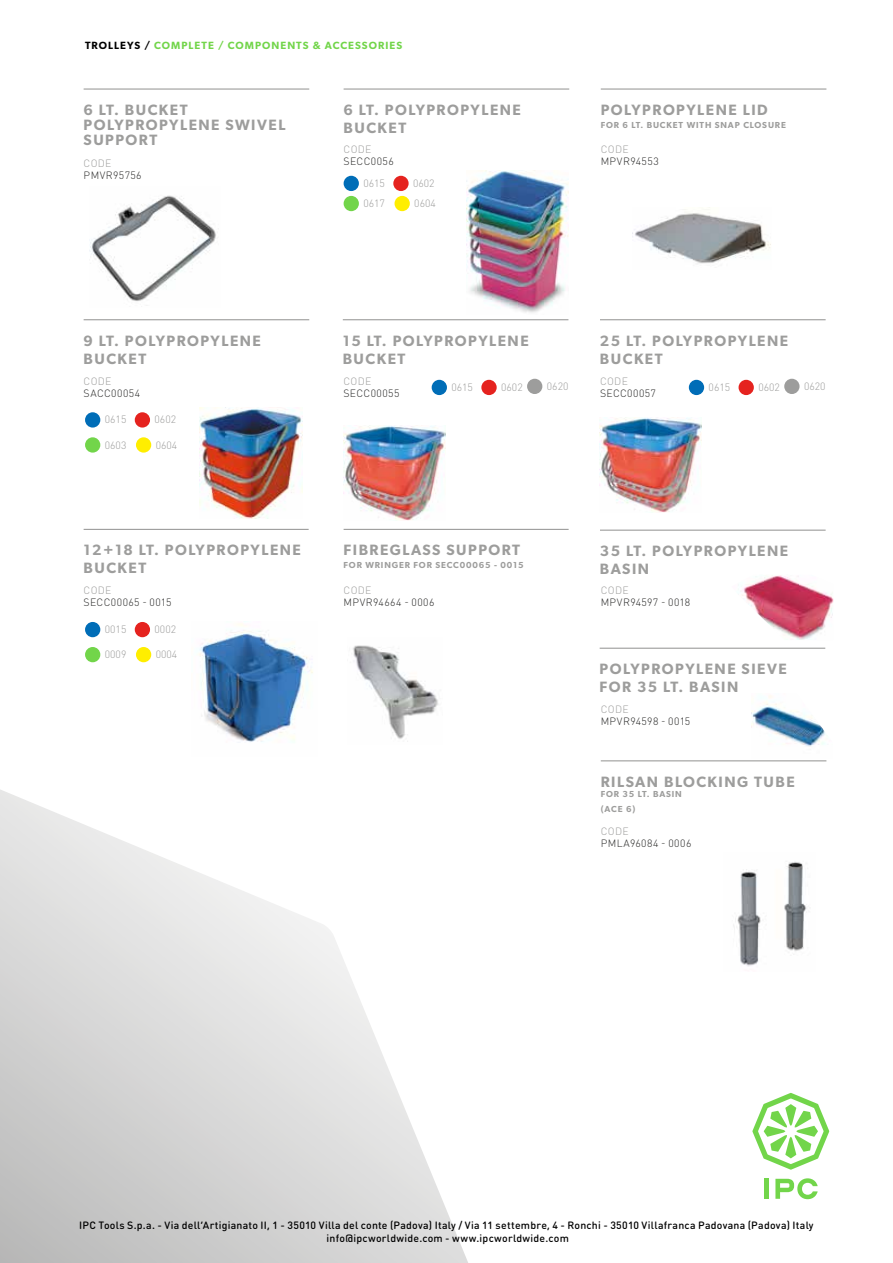
<style>
.page{position:relative;width:893px;height:1263px;background:#fff}
.page>*{position:absolute;margin:0;border:0;box-sizing:border-box;transform-origin:0 0}
.t1{font:600 15px/18px "Gibson";letter-spacing:.1em;color:#9d9d9c}
.t2{font:500 10.5px/12.6px "DIN Round Pro";letter-spacing:.02em;color:#000;text-align:center}
.t3{font:300 10.5px "DIN Round Pro";letter-spacing:.04em;color:#282827}
.t4{font:300 10.5px "DIN Round Pro";color:#9d9d9c}
.t5{font:600 10.5px "Gibson";letter-spacing:.1em;color:#72d54a}
.t6{font:600 8.7px/15px "Gibson";letter-spacing:.1em;color:#9d9d9c}
.s1{color:#000}
</style>
<div class="page">
<img style="left:199px;top:623px;width:114px;height:120px">
<img style="left:353px;top:645px;width:86px;height:97px">
<img style="left:600px;top:417px;width:102px;height:96px">
<img style="left:343px;top:425px;width:102px;height:96px">
<div style="left:432px;top:380px;width:15px;height:15px;background:#006db7;border-radius:50%"></div>
<div style="left:481px;top:380px;width:16px;height:15px;background:#e5231f;border-radius:50%"></div>
<div style="left:689px;top:380px;width:15px;height:15px;background:#006db7;border-radius:50%"></div>
<div style="left:738px;top:380px;width:16px;height:15px;background:#e5231f;border-radius:50%"></div>
<div style="left:527px;top:379px;width:15px;height:15px;background:#9d9d9c;border-radius:50%"></div>
<div style="left:784px;top:379px;width:15px;height:15px;background:#9d9d9c;border-radius:50%"></div>
<hr style="left:344px;top:88px;width:225px;height:2px;background:#9d9d9c">
<hr style="left:601px;top:88px;width:225px;height:2px;background:#9d9d9c">
<hr style="left:344px;top:529px;width:225px;height:1px;background:#9d9d9c">
<hr style="left:84px;top:529px;width:225px;height:1px;background:#9d9d9c">
<img style="left:467px;top:170px;width:102px;height:143px">
<img style="left:751px;top:695px;width:75px;height:52px">
<img style="left:199px;top:407px;width:103px;height:112px">
<div style="left:85px;top:412px;width:15px;height:16px;background:#006db7;border-radius:50%"></div>
<div style="left:135px;top:412px;width:15px;height:16px;background:#e5231f;border-radius:50%"></div>
<div style="left:85px;top:622px;width:15px;height:15px;background:#006db7;border-radius:50%"></div>
<div style="left:135px;top:622px;width:15px;height:15px;background:#e5231f;border-radius:50%"></div>
<div style="left:344px;top:176px;width:15px;height:15px;background:#006db7;border-radius:50%"></div>
<div style="left:393px;top:176px;width:16px;height:15px;background:#e5231f;border-radius:50%"></div>
<div style="left:344px;top:196px;width:15px;height:15px;background:#72d54a;border-radius:50%"></div>
<div style="left:394px;top:196px;width:16px;height:15px;background:#fe0;border-radius:50%"></div>
<div style="left:85px;top:437px;width:15px;height:16px;background:#72d54a;border-radius:50%"></div>
<div style="left:136px;top:437px;width:15px;height:16px;background:#fe0;border-radius:50%"></div>
<div style="left:85px;top:647px;width:15px;height:15px;background:#72d54a;border-radius:50%"></div>
<div style="left:136px;top:647px;width:15px;height:15px;background:#fe0;border-radius:50%"></div>
<img style="left:741px;top:575px;width:92px;height:65px">
<hr style="left:84px;top:319px;width:225px;height:1px;background:#9d9d9c">
<hr style="left:600px;top:319px;width:226px;height:1px;background:#9d9d9c">
<hr style="left:600px;top:530px;width:226px;height:1px;background:#9d9d9c">
<hr style="left:600px;top:648px;width:225px;height:1px;background:#9d9d9c">
<hr style="left:343px;top:319px;width:225px;height:1px;background:#9d9d9c">
<hr style="left:84px;top:88px;width:225px;height:2px;background:#9d9d9c">
<img style="left:89px;top:195px;width:127px;height:106px">
<img style="left:632px;top:209px;width:139px;height:55px">
<svg style="left:0;top:789px;width:468px;height:474px"></svg>
<hr style="left:601px;top:760px;width:225px;height:1px;background:#9d9d9c">
<img style="left:733px;top:862px;width:74px;height:105px">
<div style="left:764px;top:1179px;width:5px;height:20px;background:#72d54a"></div>
<svg style="left:775px;top:1178px;width:43px;height:21px"></svg>
<svg style="left:752px;top:1093px;width:77px;height:77px"></svg>
<p class="t5" style="left:85px;top:40px;width:319px"><span class="s1">TROLLEYS /</span> COMPLETE / COMPONENTS &amp; ACCESSORIES</p>
<p class="t1" style="left:84px;top:102px;width:203px;line-height:15px">6 LT. BUCKET<br>POLYPROPYLENE SWIVEL<br>SUPPORT</p>
<p class="t4" style="left:84px;top:156px;width:29px">CODE</p>
<p class="t3" style="left:84px;top:168px;width:60px">PMVR95756</p>
<p class="t1" style="left:344px;top:101px;width:179px">6 LT. POLYPROPYLENE<br>BUCKET</p>
<p class="t1" style="left:601px;top:101px;width:168px">POLYPROPYLENE LID</p>
<p class="t6" style="left:601px;top:117px;width:187px">FOR 6 LT. BUCKET WITH SNAP CLOSURE</p>
<p class="t4" style="left:344px;top:142px;width:29px">CODE</p>
<p class="t3" style="left:344px;top:154px;width:52px">SECC0056</p>
<p class="t4" style="left:363px;top:176px;width:23px">0615</p>
<p class="t4" style="left:413px;top:176px;width:23px">0602</p>
<p class="t4" style="left:363px;top:196px;width:23px">0617</p>
<p class="t4" style="left:414px;top:196px;width:23px">0604</p>
<p class="t4" style="left:601px;top:142px;width:29px">CODE</p>
<p class="t3" style="left:601px;top:154px;width:59px">MPVR94553</p>
<p class="t1" style="left:84px;top:331px;width:179px">9 LT. POLYPROPYLENE<br>BUCKET</p>
<p class="t4" style="left:84px;top:374px;width:29px">CODE</p>
<p class="t3" style="left:84px;top:386px;width:58px">SACC00054</p>
<p class="t4" style="left:105px;top:413px;width:23px">0615</p>
<p class="t4" style="left:155px;top:413px;width:23px">0602</p>
<p class="t4" style="left:105px;top:438px;width:23px">0603</p>
<p class="t4" style="left:156px;top:438px;width:23px">0604</p>
<p class="t1" style="left:84px;top:541px;width:219px">12+18 LT. POLYPROPYLENE<br>BUCKET</p>
<p class="t4" style="left:84px;top:583px;width:29px">CODE</p>
<p class="t3" style="left:84px;top:595px;width:89px">SECC00065 - 0015</p>
<p class="t4" style="left:105px;top:622px;width:23px">0015</p>
<p class="t4" style="left:155px;top:622px;width:23px">0002</p>
<p class="t4" style="left:105px;top:647px;width:23px">0009</p>
<p class="t4" style="left:156px;top:647px;width:23px">0004</p>
<p class="t1" style="left:343px;top:331px;width:187px">15 LT. POLYPROPYLENE<br>BUCKET</p>
<p class="t1" style="left:600px;top:331px;width:190px">25 LT. POLYPROPYLENE<br>BUCKET</p>
<p class="t4" style="left:343px;top:374px;width:29px">CODE</p>
<p class="t3" style="left:343px;top:386px;width:58px">SECC00055</p>
<p class="t4" style="left:600px;top:374px;width:29px">CODE</p>
<p class="t3" style="left:600px;top:386px;width:57px">SECC00057</p>
<p class="t4" style="left:451px;top:380px;width:23px">0615</p>
<p class="t4" style="left:501px;top:380px;width:23px">0602</p>
<p class="t4" style="left:547px;top:379px;width:23px">0620</p>
<p class="t4" style="left:709px;top:380px;width:23px">0615</p>
<p class="t4" style="left:758px;top:380px;width:23px">0602</p>
<p class="t4" style="left:804px;top:379px;width:23px">0620</p>
<p class="t1" style="left:344px;top:541px;width:178px">FIBREGLASS SUPPORT</p>
<p class="t6" style="left:344px;top:558px;width:182px">FOR WRINGER FOR SECC00065 - 0015</p>
<p class="t4" style="left:344px;top:583px;width:29px">CODE</p>
<p class="t3" style="left:344px;top:595px;width:92px">MPVR94664 - 0006</p>
<p class="t1" style="left:600px;top:542px;width:190px">35 LT. POLYPROPYLENE<br>BASIN</p>
<p class="t4" style="left:601px;top:583px;width:29px">CODE</p>
<p class="t3" style="left:601px;top:595px;width:91px">MPVR94597 - 0018</p>
<p class="t1" style="left:600px;top:660px;width:189px">POLYPROPYLENE SIEVE<br>FOR 35 LT. BASIN</p>
<p class="t4" style="left:601px;top:702px;width:29px">CODE</p>
<p class="t3" style="left:601px;top:714px;width:91px">MPVR94598 - 0015</p>
<p class="t1" style="left:601px;top:772px;width:195px">RILSAN BLOCKING TUBE</p>
<p class="t6" style="left:601px;top:786px;width:82px">FOR 35 LT. BASIN (ACE 6)</p>
<p class="t4" style="left:601px;top:825px;width:29px">CODE</p>
<p class="t3" style="left:601px;top:837px;width:92px">PMLA96084 - 0006</p>
<p class="t2" style="left:79px;top:1219px;width:736px">IPC Tools S.p.a. - Via dell’Artigianato II, 1 - 35010 Villa del conte (Padova) Italy / Via 11 settembre, 4 - Ronchi - 35010 Villafranca Padovana (Padova) Italy info@ipcworldwide.com - www.ipcworldwide.com</p>
</div>
